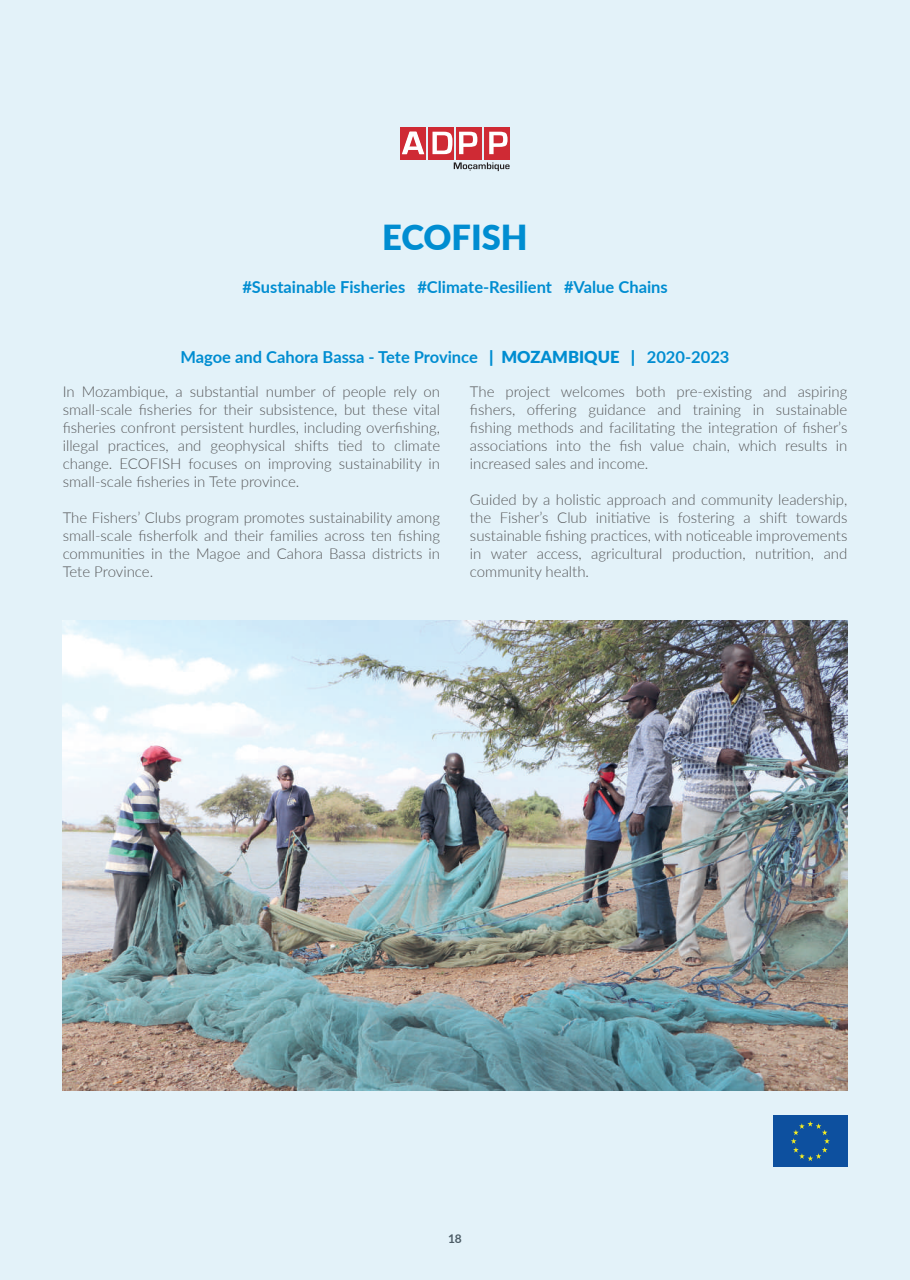
<style>
.page{position:relative;width:910px;height:1280px;background:#e3f2f9}
.page>*{position:absolute;margin:0;border:0;box-sizing:border-box;transform-origin:0 0}
.t1{font:900 34.5px "Lato";color:#008dd1}
.t2{font:700 16.5px "Lato";color:#008dd1}
.t3{font:300 15px/18px "Lato";color:#57585a;text-align:justify}
.t4{font:700 12px "Lato";color:#57585a}
.s1{font-weight:900}
</style>
<div class="page">
<div style="left:484px;top:127px;width:26px;height:32px;background:#cf2a34"></div>
<div style="left:456px;top:127px;width:26px;height:32px;background:#cf2a34"></div>
<svg style="left:454px;top:162px;width:56px;height:9px"></svg>
<div style="left:400px;top:127px;width:26px;height:32px;background:#cf2a34"></div>
<div style="left:428px;top:127px;width:26px;height:32px;background:#cf2a34"></div>
<svg style="left:402px;top:132px;width:22px;height:22px"></svg>
<svg style="left:432px;top:132px;width:20px;height:22px"></svg>
<svg style="left:459px;top:132px;width:18px;height:22px"></svg>
<svg style="left:489px;top:132px;width:19px;height:22px"></svg>
<div style="left:773px;top:1115px;width:74px;height:51px;background:#0d509f"></div>
<svg style="left:791px;top:1121px;width:39px;height:40px"></svg>
<img style="left:63px;top:620px;width:784px;height:470px">
<h1 class="t1" style="left:382px;top:211px;width:147px">ECOFISH</h1>
<p class="t2" style="left:242px;top:275px;width:427px">#Sustainable Fisheries #Climate-Resilient #Value Chains</p>
<p class="t2" style="left:180px;top:345px;width:551px">Magoe and Cahora Bassa - Tete Province <span class="s1">| MOZAMBIQUE |</span> 2020-2023</p>
<p class="t3" style="left:63px;top:382px;width:379px">In Mozambique, a substantial number of people rely on small-scale fisheries for their subsistence, but these vital fisheries confront persistent hurdles, including overfishing, illegal practices, and geophysical shifts tied to climate change. ECOFISH focuses on improving sustainability in small-scale fisheries in Tete province.</p>
<p class="t3" style="left:63px;top:508px;width:379px">The Fishers’ Clubs program promotes sustainability among small-scale fisherfolk and their families across ten fishing communities in the Magoe and Cahora Bassa districts in Tete Province.</p>
<p class="t3" style="left:470px;top:382px;width:379px">The project welcomes both pre-existing and aspiring fishers, offering guidance and training in sustainable fishing methods and facilitating the integration of fisher’s associations into the fish value chain, which results in increased sales and income.</p>
<p class="t3" style="left:470px;top:490px;width:379px">Guided by a holistic approach and community leadership, the Fisher’s Club initiative is fostering a shift towards sustainable fishing practices, with noticeable improvements in water access, agricultural production, nutrition, and community health.</p>
<p class="t4" style="left:448px;top:1230px;width:15px">18</p>
</div>
